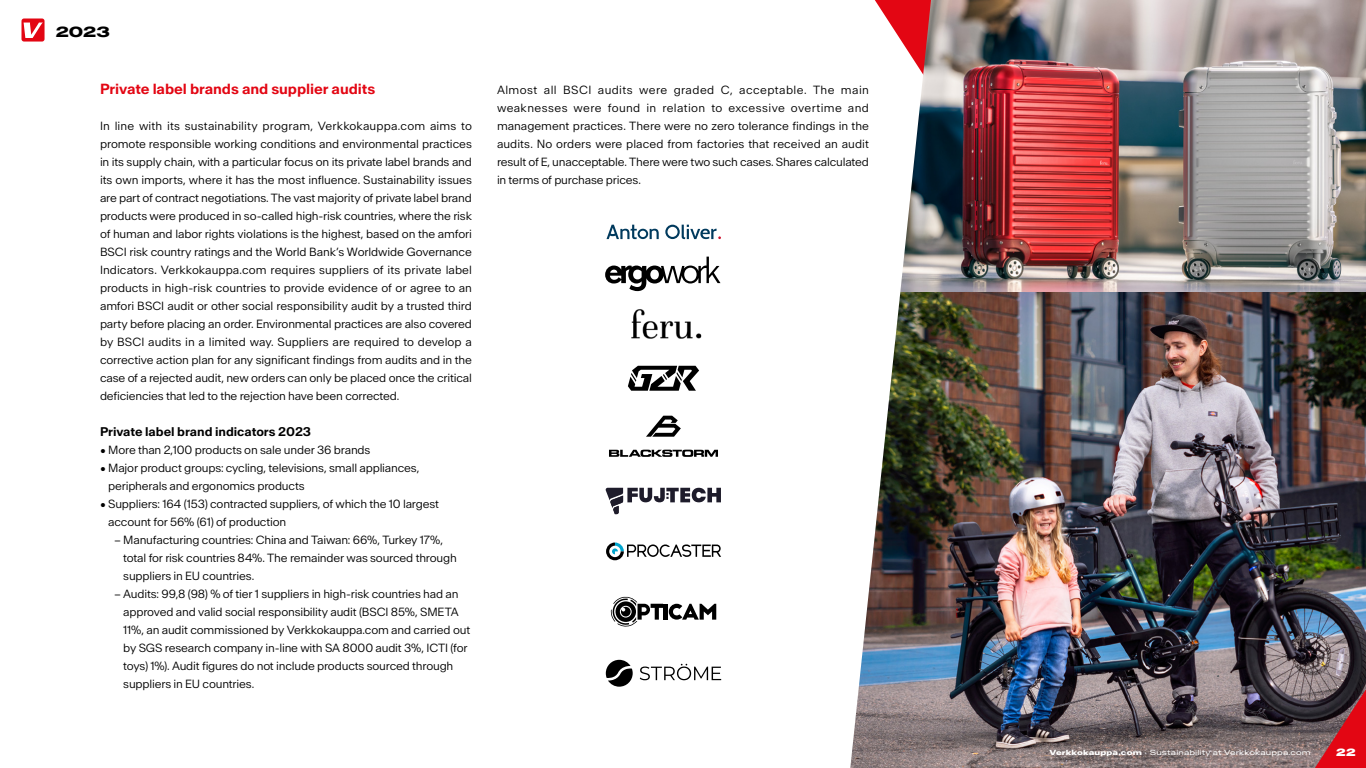
<style>
.page{position:relative;width:1366px;height:768px;background:#fff}
.page>*{position:absolute;margin:0;border:0;box-sizing:border-box;transform-origin:0 0}
.Väliotsikko_punainen_taso_1{font:600 14px "Antarctica";letter-spacing:-.005em;color:#e30613}
.t1{font:800 expanded 14px "Antarctica";color:#000}
.Väliotsikko_musta_taso_2{font:600 12px "Antarctica";letter-spacing:-.005em;color:#000}
.Leipäteksti_2023_eng{font:300 11.3px/18px "Antarctica";letter-spacing:-.015em;color:#000;text-align:justify}
.Leipäteksti_sisennys_eng{font:300 11.3px/18px "Antarctica";letter-spacing:-.015em;color:#000}
.t2{font:900 expanded 10px "Antarctica";color:#fff}
.t3{font:expanded 7px "Antarctica";letter-spacing:.02em;color:#fff}
.s1{font-weight:800}
.s2{font-weight:600;font-stretch:normal}
</style>
<div class="page">
<svg style="left:875px;top:0;width:25px;height:39px"></svg>
<img style="left:850px;top:292px;width:516px;height:476px">
<img style="left:900px;top:0;width:466px;height:292px">
<svg style="left:665px;top:225px;width:56px;height:14px"></svg>
<svg style="left:607px;top:225px;width:52px;height:14px"></svg>
<svg style="left:606px;top:543px;width:115px;height:17px"></svg>
<svg style="left:609px;top:450px;width:109px;height:7px"></svg>
<svg style="left:646px;top:416px;width:35px;height:21px"></svg>
<svg style="left:605px;top:488px;width:116px;height:26px"></svg>
<svg style="left:628px;top:366px;width:71px;height:25px"></svg>
<svg style="left:606px;top:660px;width:27px;height:27px"></svg>
<svg style="left:640px;top:664px;width:81px;height:16px"></svg>
<svg style="left:605px;top:257px;width:116px;height:34px"></svg>
<hr style="left:664px;top:604px;width:4px;height:16px;background:#000">
<svg style="left:669px;top:604px;width:47px;height:16px"></svg>
<svg style="left:611px;top:596px;width:52px;height:31px"></svg>
<img style="left:631px;top:309px;width:71px;height:30px">
<div style="left:22px;top:19px;width:23px;height:23px;background:#e30613;border-radius:3px"></div>
<svg style="left:24px;top:23px;width:19px;height:15px"></svg>
<img style="left:1254px;top:555px;width:112px;height:213px">
<p class="t1" style="left:56px;top:22px;width:56px">2023</p>
<p class="Väliotsikko_punainen_taso_1" style="left:100px;top:80px;width:277px">Private label brands and supplier audits</p>
<p class="Leipäteksti_2023_eng" style="left:100px;top:117px;width:374px">In line with its sustainability program, Verkkokauppa.com aims to promote responsible working conditions and environmental practices in its supply chain, with a particular focus on its private label brands and its own imports, where it has the most influence. Sustainability issues are part of contract negotiations. The vast majority of private label brand products were produced in so-called high-risk countries, where the risk of human and labor rights violations is the highest, based on the amfori BSCI risk country ratings and the World Bank’s Worldwide Governance Indicators. Verkkokauppa.com requires suppliers of its private label products in high-risk countries to provide evidence of or agree to an amfori BSCI audit or other social responsibility audit by a trusted third party before placing an order. Environmental practices are also covered by BSCI audits in a limited way. Suppliers are required to develop a corrective action plan for any significant findings from audits and in the case of a rejected audit, new orders can only be placed once the critical deficiencies that led to the rejection have been corrected.</p>
<p class="Väliotsikko_musta_taso_2" style="left:100px;top:424px;width:213px">Private label brand indicators 2023</p>
<p class="Leipäteksti_2023_eng" style="left:100px;top:441px;width:272px">• More than 2,100 products on sale under 36 brands</p>
<p class="Leipäteksti_2023_eng" style="left:108px;top:459px;width:313px;text-indent:-8px">• Major product groups: cycling, televisions, small appliances, peripherals and ergonomics products</p>
<p class="Leipäteksti_2023_eng" style="left:108px;top:495px;width:333px;text-indent:-8px">• Suppliers: 164 (153) contracted suppliers, of which the 10 largest account for 56% (61) of production</p>
<p class="Leipäteksti_sisennys_eng" style="left:123px;top:531px;width:335px;text-indent:-9px">– Manufacturing countries: China and Taiwan: 66%, Turkey 17%, total for risk countries 84%. The remainder was sourced through suppliers in EU countries.</p>
<p class="Leipäteksti_sisennys_eng" style="left:123px;top:585px;width:349px;text-indent:-9px">– Audits: 99,8 (98) % of tier 1 suppliers in high-risk countries had an approved and valid social responsibility audit (BSCI 85%, SMETA 11%, an audit commissioned by Verkkokauppa.com and carried out by SGS research company in-line with SA 8000 audit 3%, ICTI (for toys) 1%). Audit figures do not include products sourced through suppliers in EU countries.</p>
<p class="Leipäteksti_2023_eng" style="left:497px;top:81px;width:374px">Almost all BSCI audits were graded C, acceptable. The main weaknesses were found in relation to excessive overtime and management practices. There were no zero tolerance findings in the audits. No orders were placed from factories that received an audit result of E, unacceptable. There were two such cases. Shares calculated in terms of purchase prices.</p>
<p class="t3" style="left:1049px;top:748px;width:263px"><span class="s1">Verkkokauppa.com</span> <span class="s2">·</span> Sustainability at Verkkokauppa.com</p>
<p class="t2" style="left:1336px;top:746px;width:21px">22</p>
</div>
